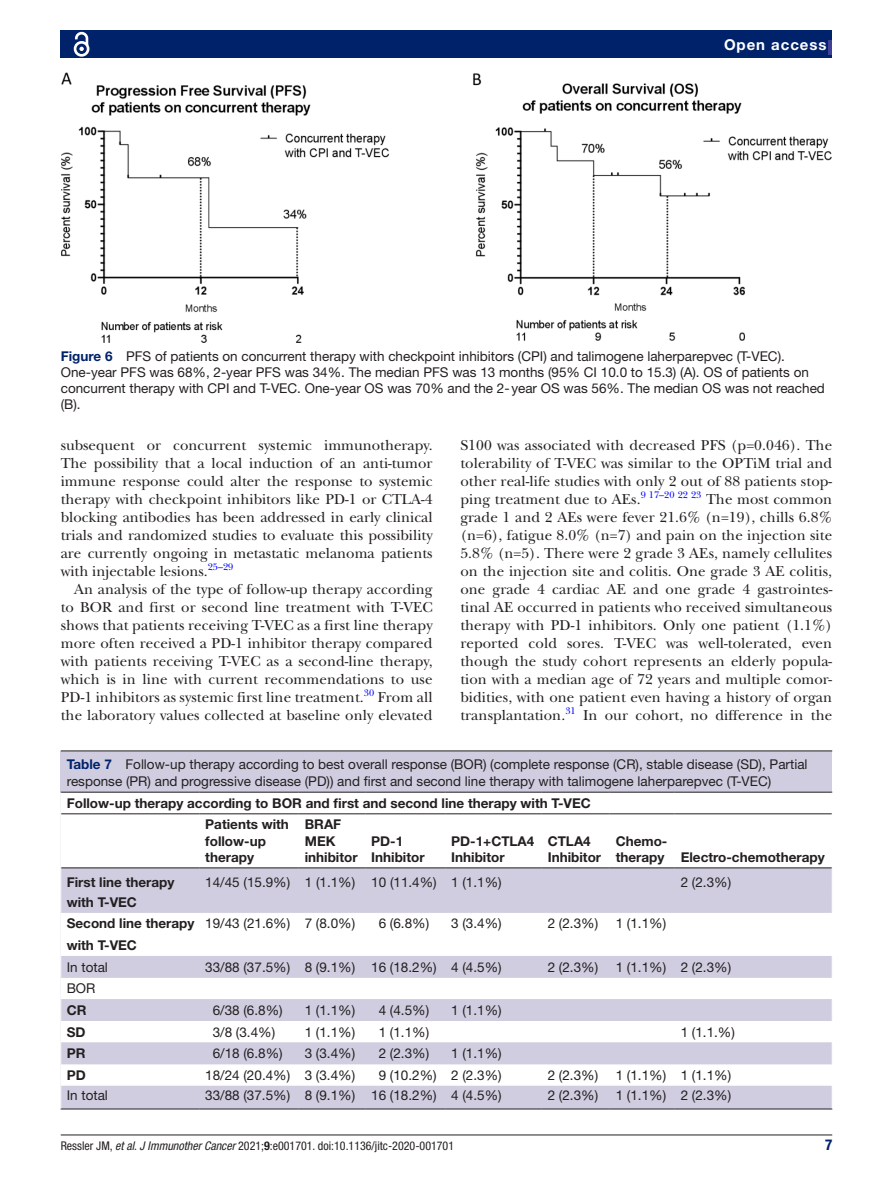
<style>
.page{position:relative;width:893px;height:1191px;background:#fff}
.page>*{position:absolute;margin:0;border:0;box-sizing:border-box;transform-origin:0 0}
.t1{font:15px/18px "New Baskerville";letter-spacing:.005em;color:#231f20;text-align:justify}
.t2{font:700 15px "Helvetica Neue LT Std";letter-spacing:.065em;color:#fff}
.t3{font:700 condensed 15px "Helvetica Neue LT Std";color:#00226b}
.t4{font:13.5px/16.2px "Helvetica Neue LT Std";color:#231f20}
.t5{font:700 13.5px/16.2px "Helvetica Neue LT Std";color:#231f20}
.t6{font:condensed 12px "Helvetica Neue LT Std";color:#231f20}
.t7{font:9.9px "New Baskerville";letter-spacing:.005em;color:#00f}
.s1{font-weight:700;color:#00226b}
.s2{font-weight:400}
.s3{font-style:italic}
.s4{font-weight:700}
</style>
<div class="page">
<hr style="left:61px;top:1134px;width:771px;height:1px;background:#231f20">
<div style="left:61px;top:31px;width:771px;height:27px;background:#00226b"></div>
<hr style="left:828px;top:40px;width:4px;height:15px;background:#414099">
<svg style="left:73px;top:31px;width:17px;height:26px"></svg>
<img style="left:61px;top:73px;width:771px;height:270px">
<div style="left:61px;top:751px;width:771px;height:358px;background:#d0cde0"></div>
<hr style="left:61px;top:750px;width:771px;height:1px;background:#231f20">
<div style="left:61px;top:793px;width:771px;height:74px;background:#fff"></div>
<svg style="left:61px;top:868px;width:771px;height:240px"></svg>
<hr style="left:61px;top:792px;width:138px;height:1px;background:#231f20">
<hr style="left:199px;top:792px;width:100px;height:1px;background:#231f20">
<hr style="left:299px;top:792px;width:66px;height:1px;background:#231f20">
<hr style="left:365px;top:792px;width:80px;height:1px;background:#231f20">
<hr style="left:445px;top:792px;width:97px;height:1px;background:#231f20">
<hr style="left:542px;top:792px;width:68px;height:1px;background:#231f20">
<hr style="left:610px;top:792px;width:65px;height:1px;background:#231f20">
<hr style="left:675px;top:792px;width:157px;height:1px;background:#231f20">
<hr style="left:61px;top:813px;width:138px;height:1px;background:#231f20">
<hr style="left:61px;top:867px;width:138px;height:1px;background:#231f20">
<hr style="left:199px;top:813px;width:100px;height:1px;background:#231f20">
<hr style="left:199px;top:867px;width:100px;height:1px;background:#231f20">
<hr style="left:299px;top:813px;width:66px;height:1px;background:#231f20">
<hr style="left:299px;top:867px;width:66px;height:1px;background:#231f20">
<hr style="left:365px;top:813px;width:80px;height:1px;background:#231f20">
<hr style="left:365px;top:867px;width:80px;height:1px;background:#231f20">
<hr style="left:445px;top:813px;width:97px;height:1px;background:#231f20">
<hr style="left:445px;top:867px;width:97px;height:1px;background:#231f20">
<hr style="left:542px;top:813px;width:68px;height:1px;background:#231f20">
<hr style="left:542px;top:867px;width:68px;height:1px;background:#231f20">
<hr style="left:610px;top:813px;width:65px;height:1px;background:#231f20">
<hr style="left:610px;top:867px;width:65px;height:1px;background:#231f20">
<hr style="left:675px;top:813px;width:157px;height:1px;background:#231f20">
<hr style="left:675px;top:867px;width:157px;height:1px;background:#231f20">
<hr style="left:61px;top:1108px;width:138px;height:1px;background:#231f20">
<hr style="left:199px;top:1108px;width:100px;height:1px;background:#231f20">
<hr style="left:299px;top:1108px;width:66px;height:1px;background:#231f20">
<hr style="left:365px;top:1108px;width:80px;height:1px;background:#231f20">
<hr style="left:445px;top:1108px;width:97px;height:1px;background:#231f20">
<hr style="left:542px;top:1108px;width:68px;height:1px;background:#231f20">
<hr style="left:610px;top:1108px;width:65px;height:1px;background:#231f20">
<hr style="left:675px;top:1108px;width:157px;height:1px;background:#231f20">
<svg style="left:60px;top:868px;width:1px;height:240px"></svg>
<p class="t2" style="left:724px;top:35px;width:104px">Open access</p>
<p class="t4" style="left:61px;top:347px;width:766px"><span class="s1">Figure 6</span> PFS of patients on concurrent therapy with checkpoint inhibitors (CPI) and talimogene laherparepvec (T-VEC).<br>One-year PFS was 68%, 2-year PFS was 34%. The median PFS was 13 months (95% CI 10.0 to 15.3) (A). OS of patients on concurrent therapy with CPI and T-VEC. One-year OS was 70% and the 2- year OS was 56%. The median OS was not reached (B).</p>
<p class="t1" style="left:61px;top:436px;width:373px">subsequent or concurrent systemic immunotherapy.<br>The possibility that a local induction of an anti-tumor immune response could alter the response to systemic therapy with checkpoint inhibitors like PD-1 or CTLA-4 blocking antibodies has been addressed in early clinical trials and randomized studies to evaluate this possibility are currently ongoing in metastatic melanoma patients with injectable lesions.</p>
<p class="t7" style="left:208px;top:561px;width:27px">25–29</p>
<p class="t1" style="left:61px;top:580px;width:373px;text-indent:14px">An analysis of the type of follow-up therapy according to BOR and first or second line treatment with T-VEC shows that patients receiving T-VEC as a first line therapy more often received a PD-1 inhibitor therapy compared with patients receiving T-VEC as a second-line therapy, which is in line with current recommendations to use PD-1 inhibitors as systemic first line treatment.</p>
<p class="t7" style="left:364px;top:687px;width:12px">30</p>
<p class="t1" style="left:61px;top:688px;width:373px;text-align:right">From all<br>the laboratory values collected at baseline only elevated</p>
<p class="t1" style="left:460px;top:436px;width:373px">S100 was associated with decreased PFS (p=0.046). The tolerability of T-VEC was similar to the OPTiM trial and other real-life studies with only 2 out of 88 patients stop&shy;ping treatment due to AEs.</p>
<p class="t7" style="left:641px;top:488px;width:62px">9 17–20 22 23</p>
<p class="t1" style="left:460px;top:490px;width:373px;text-indent:246px">The most common grade 1 and 2 AEs were fever 21.6% (n=19), chills 6.8% (n=6), fatigue 8.0% (n=7) and pain on the injection site 5.8% (n=5). There were 2 grade 3 AEs, namely cellulites on the injection site and colitis. One grade 3 AE colitis, one grade 4 cardiac AE and one grade 4 gastrointes&shy;tinal AE occurred in patients who received simultaneous therapy with PD-1 inhibitors. Only one patient (1.1%) reported cold sores. T-VEC was well-tolerated, even though the study cohort represents an elderly popula&shy;tion with a median age of 72 years and multiple comor&shy;bidities, with one patient even having a history of organ transplantation.</p>
<p class="t7" style="left:565px;top:704px;width:12px">31</p>
<p class="t1" style="left:583px;top:706px;width:251px">In our cohort, no difference in the</p>
<p class="t4" style="left:67px;top:756px;width:742px"><span class="s1">Table 7</span> Follow-up therapy according to best overall response (BOR) (complete response (CR), stable disease (SD), Partial response (PR) and progressive disease (PD)) and first and second line therapy with talimogene laherparepvec (T-VEC)</p>
<p class="t5" style="left:205px;top:792px;width:387px;line-height:21.6px;text-indent:-138px">Follow-up therapy according to BOR and first and second line therapy with T-VEC<br>Patients with</p>
<p class="t5" style="left:205px;top:832px;width:62px">follow-up therapy</p>
<p class="t5" style="left:305px;top:816px;width:54px">BRAF<br>MEK inhibitor</p>
<p class="t5" style="left:371px;top:832px;width:55px">PD-1<br>Inhibitor</p>
<p class="t5" style="left:451px;top:832px;width:85px">PD-1+CTLA4<br>Inhibitor</p>
<p class="t5" style="left:548px;top:832px;width:55px">CTLA4<br>Inhibitor</p>
<p class="t5" style="left:616px;top:832px;width:210px">Chemo-<br>therapy Electro-chemotherapy</p>
<p class="t5" style="left:67px;top:873px;width:109px">First line therapy</p>
<p class="t4" style="left:205px;top:873px;width:298px">14/45 (15.9%) 1 (1.1%) 10 (11.4%) 1 (1.1%)</p>
<p class="t4" style="left:681px;top:873px;width:52px">2 (2.3%)</p>
<p class="t5" style="left:67px;top:890px;width:290px;line-height:21.6px">with T-VEC<br>Second line therapy <span class="s2">19/43 (21.6%) 7 (8.0%)</span></p>
<p class="t4" style="left:379px;top:915px;width:52px">6 (6.8%)</p>
<p class="t4" style="left:451px;top:915px;width:52px">3 (3.4%)</p>
<p class="t4" style="left:548px;top:915px;width:52px">2 (2.3%)</p>
<p class="t4" style="left:616px;top:915px;width:52px">1 (1.1%)</p>
<p class="t5" style="left:67px;top:936px;width:72px">with T-VEC</p>
<p class="t4" style="left:67px;top:958px;width:43px">In total</p>
<p class="t4" style="left:205px;top:958px;width:298px">33/88 (37.5%) 8 (9.1%) 16 (18.2%) 4 (4.5%)</p>
<p class="t4" style="left:548px;top:958px;width:52px">2 (2.3%)</p>
<p class="t4" style="left:616px;top:958px;width:117px">1 (1.1%) 2 (2.3%)</p>
<p class="t4" style="left:67px;top:980px;width:30px">BOR</p>
<p class="t5" style="left:67px;top:1001px;width:21px">CR</p>
<p class="t4" style="left:213px;top:1001px;width:72px">6/38 (6.8%)</p>
<p class="t4" style="left:305px;top:1001px;width:52px">1 (1.1%)</p>
<p class="t4" style="left:379px;top:1001px;width:52px">4 (4.5%)</p>
<p class="t4" style="left:451px;top:1001px;width:52px">1 (1.1%)</p>
<p class="t5" style="left:67px;top:1023px;width:20px">SD</p>
<p class="t4" style="left:213px;top:1023px;width:64px">3/8 (3.4%)</p>
<p class="t4" style="left:305px;top:1023px;width:52px">1 (1.1%)</p>
<p class="t4" style="left:379px;top:1023px;width:52px">1 (1.1%)</p>
<p class="t4" style="left:681px;top:1023px;width:56px">1 (1.1.%)</p>
<p class="t5" style="left:67px;top:1045px;width:20px">PR</p>
<p class="t4" style="left:213px;top:1045px;width:72px">6/18 (6.8%)</p>
<p class="t4" style="left:305px;top:1045px;width:52px">3 (3.4%)</p>
<p class="t4" style="left:379px;top:1045px;width:52px">2 (2.3%)</p>
<p class="t4" style="left:451px;top:1045px;width:52px">1 (1.1%)</p>
<p class="t5" style="left:67px;top:1066px;width:21px">PD</p>
<p class="t4" style="left:205px;top:1066px;width:151px">18/24 (20.4%) 3 (3.4%)</p>
<p class="t4" style="left:379px;top:1066px;width:124px">9 (10.2%) 2 (2.3%)</p>
<p class="t4" style="left:548px;top:1066px;width:52px">2 (2.3%)</p>
<p class="t4" style="left:616px;top:1066px;width:117px">1 (1.1%) 1 (1.1%)</p>
<p class="t4" style="left:67px;top:1087px;width:43px">In total</p>
<p class="t4" style="left:205px;top:1087px;width:298px">33/88 (37.5%) 8 (9.1%) 16 (18.2%) 4 (4.5%)</p>
<p class="t4" style="left:548px;top:1087px;width:52px">2 (2.3%)</p>
<p class="t4" style="left:616px;top:1087px;width:117px">1 (1.1%) 2 (2.3%)</p>
<p class="t6" style="left:61px;top:1138px;width:395px">Ressler JM, <span class="s3">et al</span>. <span class="s3">J Immunother Cancer</span> 2021;<span class="s4">9</span>:e001701. doi:10.1136/jitc-2020-001701</p>
<p class="t3" style="left:825px;top:1135px;width:9px">7</p>
</div>
